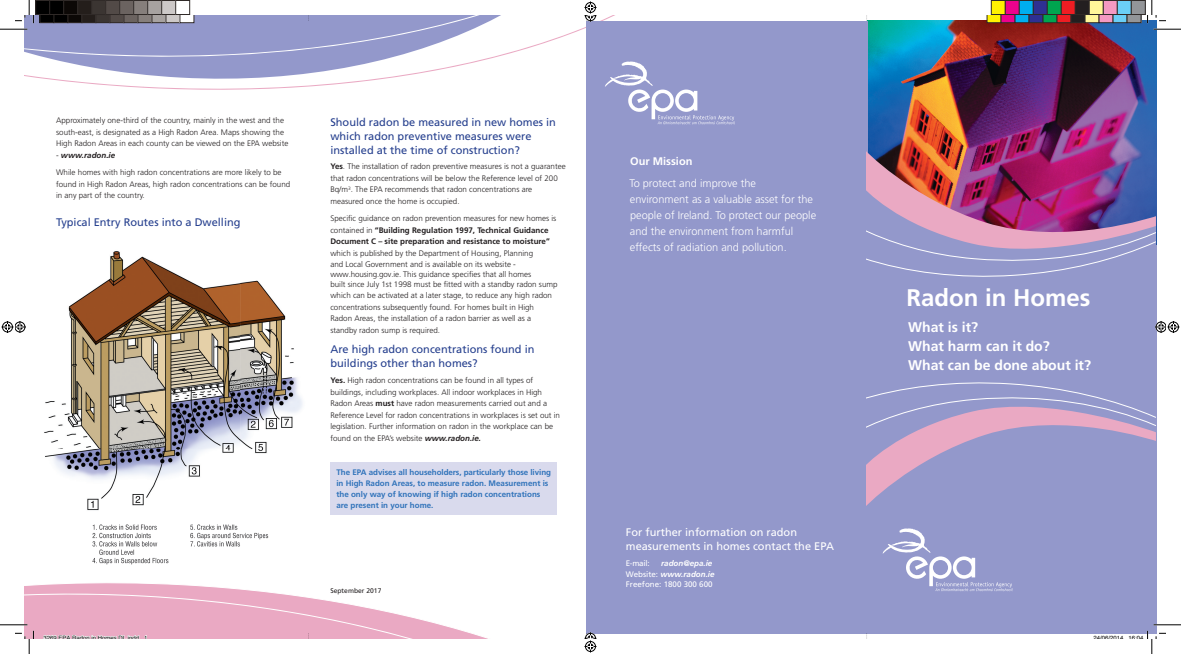
<style>
.page{position:relative;width:1181px;height:654px;background:#fff}
.page>*{position:absolute;margin:0;border:0;box-sizing:border-box;transform-origin:0 0}
.t1{font:700 24px "Frutiger";color:#fff}
.t2{font:700 14px/19px "Frutiger";color:#fff}
.t3{font:11px/14px "Frutiger";color:#253f8e}
.t4{font:300 11px/16px "Frutiger";color:#fff}
.t5{font:11px/14px "Frutiger";color:#fff}
.t6{font:700 11px "Frutiger";color:#fff}
.t7{font:300 8px/11.5px "Frutiger";color:#231f20}
.t8{font:700 8px/11px "Frutiger";color:#3073ba}
.t9{font:700 8px/11.5px "Frutiger";color:#231f20}
.t10{font:8px/10.7px "Frutiger";color:#fff}
.t11{font:italic 700 8px "Frutiger";color:#fff}
.t12{font:6.8px "Frutiger";color:#231f20}
.t13{font:6px "Helvetica";color:#000}
.s1{font-weight:700;font-style:italic}
.s2{font-weight:700}
.s3{font-weight:300}
</style>
<div class="page">
<svg style="left:25px;top:68px;width:423px;height:22px"></svg>
<svg style="left:25px;top:583px;width:705px;height:56px;fill:#eaa9c3"></svg>
<svg style="left:25px;top:15px;width:590px;height:53px;fill:#9398cb"></svg>
<img style="left:867px;top:21px;width:289px;height:127px">
<div style="left:866px;top:245px;width:290px;height:388px;background:#9398cb"></div>
<div style="left:586px;top:21px;width:281px;height:612px;background:#9398cb"></div>
<svg style="left:867px;top:148px;width:289px;height:357px"></svg>
<svg style="left:867px;top:187px;width:289px;height:281px"></svg>
<svg style="left:867px;top:225px;width:289px;height:54px"></svg>
<svg style="left:867px;top:380px;width:289px;height:53px"></svg>
<img style="left:92px;top:524px;width:177px;height:41px">
<img style="left:44px;top:251px;width:196px;height:260px">
<img style="left:240px;top:280px;width:63px;height:174px">
<div style="left:330px;top:462px;width:227px;height:53px;background:#d9daed"></div>
<svg style="left:986px;top:15px;width:155px;height:8px"></svg>
<svg style="left:43px;top:635px;width:104px;height:4px"></svg>
<svg style="left:605px;top:61px;width:130px;height:63px"></svg>
<svg style="left:883px;top:528px;width:130px;height:63px"></svg>
<svg style="left:0;top:29px;width:27px;height:1px"></svg>
<svg style="left:1153px;top:29px;width:28px;height:1px"></svg>
<svg style="left:15px;top:0;width:179px;height:23px"></svg>
<svg style="left:0;top:624px;width:34px;height:30px"></svg>
<svg style="left:1147px;top:0;width:19px;height:23px"></svg>
<svg style="left:1093px;top:624px;width:88px;height:30px"></svg>
<svg style="left:584px;top:2px;width:12px;height:20px"></svg>
<svg style="left:584px;top:632px;width:12px;height:20px"></svg>
<svg style="left:2px;top:321px;width:24px;height:12px"></svg>
<svg style="left:1155px;top:321px;width:24px;height:12px"></svg>
<div style="left:36px;top:0;width:14px;height:14px;background:#000"></div>
<div style="left:35px;top:0;width:15px;height:15px;border:1px solid #302a28"></div>
<div style="left:50px;top:0;width:14px;height:14px;background:#000"></div>
<div style="left:49px;top:0;width:15px;height:15px;border:1px solid #302a28"></div>
<div style="left:64px;top:0;width:14px;height:14px;background:#0c0806"></div>
<div style="left:63px;top:0;width:15px;height:15px;border:1px solid #302a28"></div>
<div style="left:78px;top:0;width:14px;height:14px;background:#241e1b"></div>
<div style="left:77px;top:0;width:15px;height:15px;border:1px solid #302a28"></div>
<div style="left:92px;top:0;width:14px;height:14px;background:#3b3532"></div>
<div style="left:91px;top:0;width:15px;height:15px;border:1px solid #302a28"></div>
<div style="left:106px;top:0;width:14px;height:14px;background:#524a47"></div>
<div style="left:105px;top:0;width:15px;height:15px;border:1px solid #302a28"></div>
<div style="left:120px;top:0;width:14px;height:14px;background:#6b6360"></div>
<div style="left:119px;top:0;width:15px;height:15px;border:1px solid #302a28"></div>
<div style="left:134px;top:0;width:14px;height:14px;background:#867f7c"></div>
<div style="left:133px;top:0;width:15px;height:15px;border:1px solid #302a28"></div>
<div style="left:148px;top:0;width:14px;height:14px;background:#a7a2a0"></div>
<div style="left:147px;top:0;width:15px;height:15px;border:1px solid #302a28"></div>
<div style="left:162px;top:0;width:14px;height:14px;background:#cdc9c8"></div>
<div style="left:161px;top:0;width:15px;height:15px;border:1px solid #302a28"></div>
<div style="left:176px;top:0;width:14px;height:14px;background:#fff"></div>
<div style="left:175px;top:0;width:15px;height:15px;border:1px solid #302a28"></div>
<div style="left:991px;top:0;width:14px;height:14px;background:#fff101"></div>
<div style="left:991px;top:0;width:15px;height:15px;border:1px solid #302a28"></div>
<div style="left:1005px;top:0;width:14px;height:14px;background:#ed028c"></div>
<div style="left:1005px;top:0;width:15px;height:15px;border:1px solid #302a28"></div>
<div style="left:1019px;top:0;width:14px;height:14px;background:#00aeef"></div>
<div style="left:1019px;top:0;width:15px;height:15px;border:1px solid #302a28"></div>
<div style="left:1033px;top:0;width:14px;height:14px;background:#2e3092"></div>
<div style="left:1033px;top:0;width:15px;height:15px;border:1px solid #302a28"></div>
<div style="left:1047px;top:0;width:14px;height:14px;background:#00a54f"></div>
<div style="left:1047px;top:0;width:15px;height:15px;border:1px solid #302a28"></div>
<div style="left:1061px;top:0;width:14px;height:14px;background:#ee1d23"></div>
<div style="left:1061px;top:0;width:15px;height:15px;border:1px solid #302a28"></div>
<div style="left:1075px;top:0;width:14px;height:14px;background:#231f20"></div>
<div style="left:1075px;top:0;width:15px;height:15px;border:1px solid #302a28"></div>
<div style="left:1089px;top:0;width:14px;height:14px;background:#fff79a"></div>
<div style="left:1089px;top:0;width:15px;height:15px;border:1px solid #302a28"></div>
<div style="left:1103px;top:0;width:14px;height:14px;background:#f499c2"></div>
<div style="left:1103px;top:0;width:15px;height:15px;border:1px solid #302a28"></div>
<div style="left:1117px;top:0;width:14px;height:14px;background:#6bcff6"></div>
<div style="left:1117px;top:0;width:15px;height:15px;border:1px solid #302a28"></div>
<div style="left:1131px;top:0;width:14px;height:14px;background:#939598"></div>
<div style="left:1131px;top:0;width:15px;height:15px;border:1px solid #302a28"></div>
<p class="t7" style="left:56px;top:115px;width:234px">Approximately one-third of the country, mainly in the west and the south-east, is designated as a High Radon Area. Maps showing the<br>High Radon Areas in each county can be viewed on the EPA website</p>
<p class="t7" style="left:56px;top:147px;width:227px;line-height:17.2px">- <span class="s1">www.radon ie</span>.<br>While homes with high radon concentrations are more likely to be</p>
<p class="t7" style="left:56px;top:178px;width:236px">found in High Radon Areas, high radon concentrations can be found in any part of the country.</p>
<h3 class="t3" style="left:56px;top:215px;width:186px">Typical Entry Routes into a Dwelling</h3>
<h3 class="t3" style="left:330px;top:115px;width:227px">Should radon be measured in new homes in which radon preventive measures were installed at the time of construction?</h3>
<p class="t7" style="left:330px;top:161px;width:237px"><span class="s2">Yes</span>. The installation of radon preventive measures is not a guarantee that radon concentrations will be below the Reference level of 200<br>Bq/m<sup>3</sup>. The EPA recommends that radon concentrations are measured once the home is occupied.</p>
<p class="t9" style="left:330px;top:213px;width:227px"><span class="s3">Specific guidance on radon prevention measures for new homes is contained in</span> “Building Regulation 1997, Technical Guidance<br>Document C – site preparation and resistance to moisture”</p>
<p class="t7" style="left:330px;top:247px;width:204px">which is published by the Department of Housing, Planning and Local Government and is available on its website -</p>
<p class="t7" style="left:330px;top:269px;width:229px;line-height:9.9px">www.housing.gov.ie. This guidance specifies that all homes<br>built since July 1st 1998 must be fitted with a standby radon sump</p>
<p class="t7" style="left:330px;top:290px;width:223px">which can be activated at a later stage, to reduce any high radon concentrations subsequently found. For homes built in High Radon Areas, the installation of a radon barrier as well as a standby radon sump is required.</p>
<h3 class="t3" style="left:330px;top:342px;width:206px">Are high radon concentrations found in buildings other than homes?</h3>
<p class="t7" style="left:330px;top:375px;width:231px"><span class="s2">Yes.</span> High radon concentrations can be found in all types of buildings, including workplaces. All indoor workplaces in High Radon Areas <span class="s2">must</span> have radon measurements carried out and a Reference Level for radon concentrations in workplaces is set out in legislation. Further information on radon in the workplace can be found on the EPA’s website <span class="s1">www.radon.ie.</span></p>
<p class="t8" style="left:336px;top:466px;width:216px">The EPA advises all householders, particularly those living in High Radon Areas, to measure radon. Measurement is the only way of knowing if high radon concentrations are present in your home.</p>
<p class="t12" style="left:330px;top:586px;width:53px">September 2017</p>
<h3 class="t6" style="left:630px;top:154px;width:64px">Our Mission</h3>
<h3 class="t4" style="left:629px;top:175px;width:188px">To protect and improve the environment as a valuable asset for the people of Ireland. To protect our people and the environment from harmful effects of radiation and pollution.</h3>
<h3 class="t5" style="left:626px;top:525px;width:210px">For further information on radon measurements in homes contact the EPA</h3>
<p class="t10" style="left:626px;top:568px;width:90px">Website: <span class="s1">www.radon.ie<br></span>Freefone: 1800 300 600</p>
<p class="t10" style="left:626px;top:558px;width:25px">E-mail:</p>
<p class="t11" style="left:661px;top:559px;width:53px">radon@epa.ie</p>
<h1 class="t1" style="left:906px;top:283px;width:186px">Radon in Homes</h1>
<h2 class="t2" style="left:908px;top:318px;width:184px">What is it?<br>What harm can it do?<br>What can be done about it?</h2>
<p class="t13" style="left:43px;top:633px;width:106px">3269 EPA Radon in Homes DL.indd 1</p>
<p class="t13" style="left:1093px;top:633px;width:52px">24/06/2014 16:04</p>
</div>
